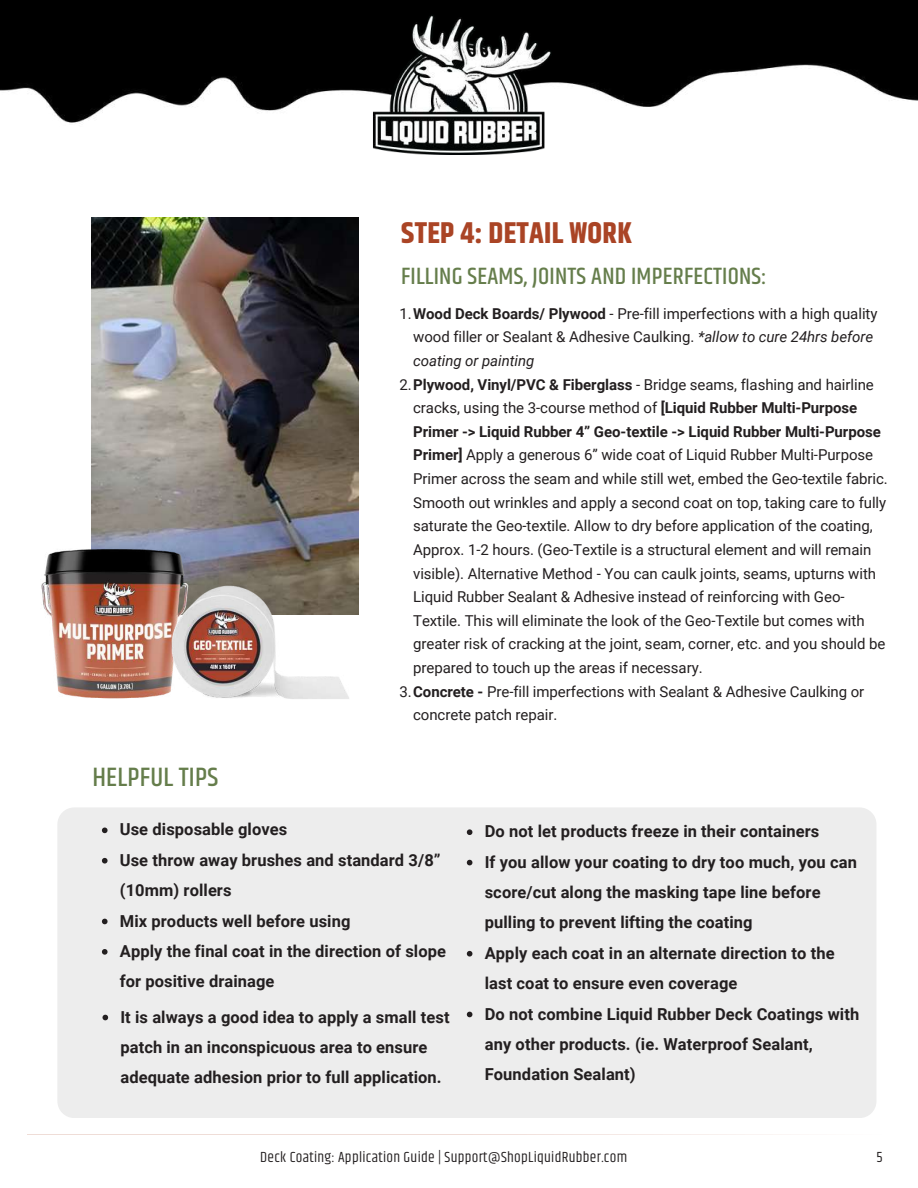
<style>
.page{position:relative;width:918px;height:1188px;background:#fff}
.page>*{position:absolute;margin:0;border:0;box-sizing:border-box;transform-origin:0 0}
.t1{font:700 30px "Khand";letter-spacing:.01em;color:#aa4425}
.t2{font:500 27px "Khand";letter-spacing:.01em;color:#657d4b}
.t3{font:500 24px "Khand";letter-spacing:.01em;color:#657d4b}
.t4{font:700 16.5px/30.3px "Roboto";letter-spacing:.005em;color:#231f20}
.t5{font:15px "Roboto";letter-spacing:-.005em;color:#231f20}
.t6{font:700 15px "Roboto";letter-spacing:-.005em;color:#231f20}
.t7{font:15px "Khand";letter-spacing:.02em;color:#231f20}
.t8{font:italic 15px "Roboto";letter-spacing:-.005em;color:#231f20}
.s1{font-weight:700}
.s2{font-style:italic}
</style>
<div class="page">
<hr style="left:27px;top:1134px;width:863px;height:1px;background:#aa4425">
<img style="left:92px;top:217px;width:266px;height:397px">
<img style="left:190px;top:549px;width:5px;height:35px">
<div style="left:57px;top:807px;width:819px;height:311px;background:#ededed;border-radius:17px"></div>
<svg style="left:102px;top:828px;width:6px;height:5px"></svg>
<svg style="left:102px;top:858px;width:6px;height:6px"></svg>
<svg style="left:102px;top:919px;width:6px;height:5px"></svg>
<svg style="left:102px;top:949px;width:6px;height:6px"></svg>
<svg style="left:467px;top:829px;width:5px;height:6px"></svg>
<svg style="left:467px;top:860px;width:5px;height:5px"></svg>
<svg style="left:467px;top:951px;width:5px;height:6px"></svg>
<svg style="left:467px;top:1012px;width:5px;height:5px"></svg>
<svg style="left:103px;top:1015px;width:5px;height:5px"></svg>
<img style="left:41px;top:549px;width:149px;height:149px">
<img style="left:171px;top:584px;width:179px;height:115px">
<img style="left:0;top:0;width:918px;height:124px">
<img style="left:366px;top:15px;width:186px;height:139px">
<h1 class="t1" style="left:401px;top:212px;width:232px">STEP 4: DETAIL WORK</h1>
<h3 class="t3" style="left:401px;top:259px;width:367px">FILLING SEAMS, JOINTS AND IMPERFECTIONS:</h3>
<p class="t5" style="left:399px;top:305px;width:480px">1.<span class="s1">Wood Deck Boards/ Plywood</span> - Pre-fill imperfections with a high quality</p>
<p class="t5" style="left:413px;top:328px;width:462px">wood filler or Sealant &amp; Adhesive Caulking. <span class="s2">*allow to cure 24hrs before</span></p>
<p class="t8" style="left:413px;top:352px;width:123px">coating or painting</p>
<p class="t5" style="left:399px;top:376px;width:476px">2.<span class="s1">Plywood, Vinyl/PVC &amp; Fiberglass</span> - Bridge seams, flashing and hairline</p>
<p class="t5" style="left:413px;top:399px;width:446px">cracks, using the 3-course method of <span class="s1">[Liquid Rubber Multi-Purpose</span></p>
<p class="t6" style="left:413px;top:423px;width:469px">Primer -&gt; Liquid Rubber 4” Geo-textile -&gt; Liquid Rubber Multi-Purpose</p>
<p class="t5" style="left:413px;top:446px;width:461px"><span class="s1">Primer]</span> Apply a generous 6” wide coat of Liquid Rubber Multi-Purpose</p>
<p class="t5" style="left:413px;top:470px;width:476px">Primer across the seam and while still wet, embed the Geo-textile fabric.</p>
<p class="t5" style="left:413px;top:494px;width:475px">Smooth out wrinkles and apply a second coat on top, taking care to fully</p>
<p class="t5" style="left:413px;top:517px;width:461px">saturate the Geo-textile. Allow to dry before application of the coating,</p>
<p class="t5" style="left:413px;top:541px;width:460px">Approx. 1-2 hours. (Geo-Textile is a structural element and will remain</p>
<p class="t5" style="left:413px;top:565px;width:464px">visible). Alternative Method - You can caulk joints, seams, upturns with</p>
<p class="t5" style="left:413px;top:588px;width:433px">Liquid Rubber Sealant &amp; Adhesive instead of reinforcing with Geo-</p>
<p class="t5" style="left:413px;top:612px;width:453px">Textile. This will eliminate the look of the Geo-Textile but comes with</p>
<p class="t5" style="left:413px;top:635px;width:474px">greater risk of cracking at the joint, seam, corner, etc. and you should be</p>
<p class="t5" style="left:413px;top:659px;width:291px">prepared to touch up the areas if necessary.</p>
<p class="t5" style="left:399px;top:683px;width:466px">3.<span class="s1">Concrete -</span> Pre-fill imperfections with Sealant &amp; Adhesive Caulking or</p>
<p class="t5" style="left:413px;top:706px;width:146px">concrete patch repair.</p>
<h2 class="t2" style="left:92px;top:758px;width:128px">HELPFUL TIPS</h2>
<p class="t4" style="left:120px;top:815px;width:328px">Use disposable gloves<br>Use throw away brushes and standard 3/8” (10mm) rollers<br>Mix products well before using<br>Apply the final coat in the direction of slope for positive drainage</p>
<p class="t4" style="left:485px;top:816px;width:376px">Do not let products freeze in their containers<br>If you allow your coating to dry too much, you can score/cut along the masking tape line before pulling to prevent lifting the coating<br>Apply each coat in an alternate direction to the last coat to ensure even coverage<br>Do not combine Liquid Rubber Deck Coatings with any other products. (ie. Waterproof Sealant, Foundation Sealant)</p>
<p class="t4" style="left:120px;top:1002px;width:331px">It is always a good idea to apply a small test patch in an inconspicuous area to ensure adequate adhesion prior to full application.</p>
<p class="t7" style="left:260px;top:1146px;width:368px">Deck Coating: Application Guide | Support@ShopLiquidRubber.com</p>
<p class="t7" style="left:876px;top:1146px;width:8px">5</p>
</div>
